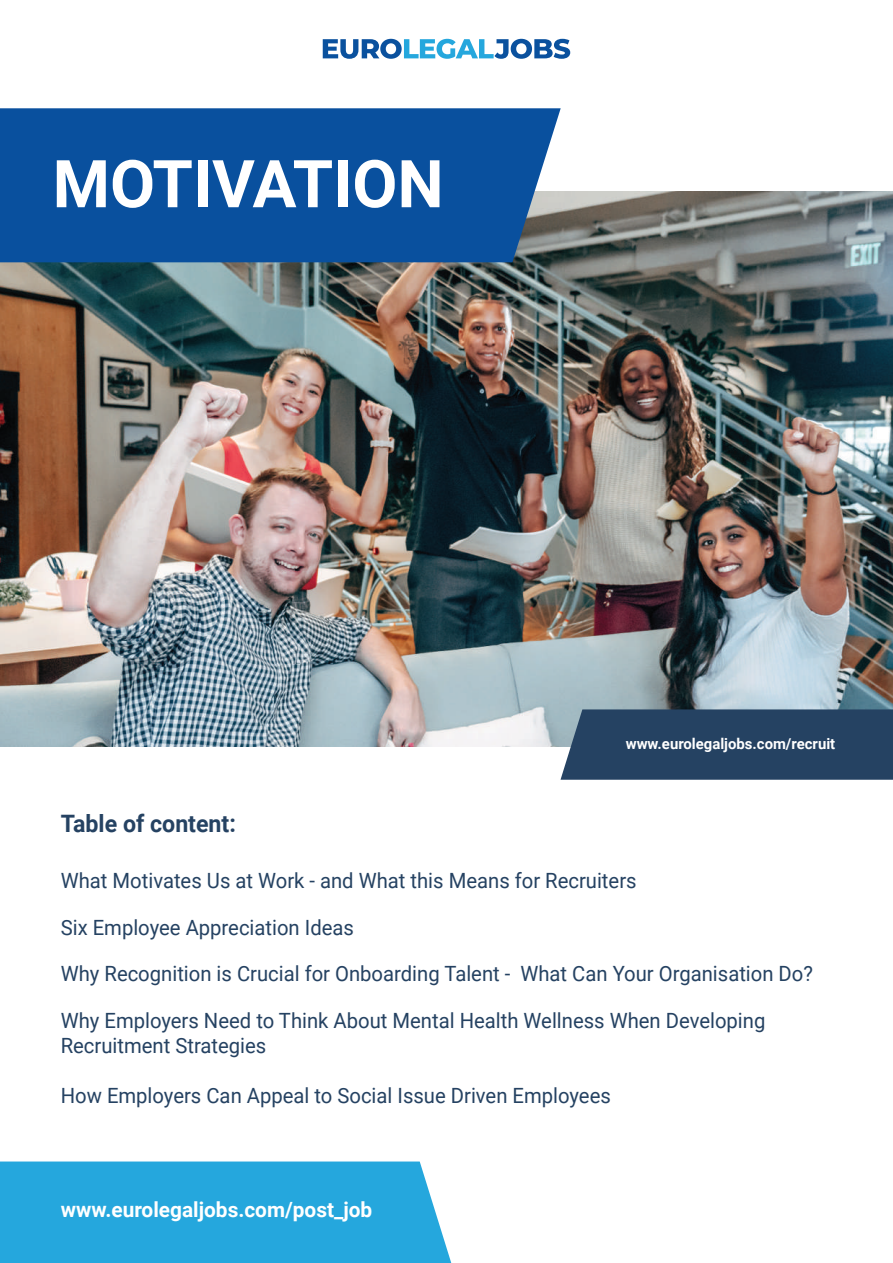
<style>
.page{position:relative;width:893px;height:1263px;background:#fff}
.page>*{position:absolute;margin:0;border:0;box-sizing:border-box;transform-origin:0 0}
.t1{font:700 66px "Roboto";color:#fff}
.t2{font:700 24px "Roboto";color:#254262;scale:.96 1}
.t3{font:21px/25.2px "Roboto";color:#254262;scale:.96 1}
.t4{font:700 21px "Roboto";color:#fff}
.t5{font:700 15px "Roboto";color:#fff}
</style>
<div class="page">
<img style="left:0;top:192px;width:893px;height:555px">
<div style="left:0;top:108px;width:561px;height:154px;background:#09509e"></div>
<svg style="left:323px;top:39px;width:247px;height:20px"></svg>
<div style="left:0;top:1161px;width:452px;height:102px;background:#25a7dd"></div>
<div style="left:560px;top:709px;width:333px;height:71px;background:#254262"></div>
<h1 class="t1" style="left:53px;top:138px;width:393px">MOTIVATION</h1>
<p class="t2" style="left:61px;top:807px;width:184px">Table of content:</p>
<p class="t5" style="left:626px;top:733px;width:211px">www.eurolegaljobs.com/recruit</p>
<p class="t3" style="left:61px;top:867px;width:601px">What Motivates Us at Work - and What this Means for Recruiters</p>
<p class="t3" style="left:61px;top:914px;width:307px">Six Employee Appreciation Ideas</p>
<p class="t3" style="left:61px;top:960px;width:785px">Why Recognition is Crucial for Onboarding Talent - What Can Your Organisation Do?</p>
<p class="t3" style="left:61px;top:1007px;width:735px">Why Employers Need to Think About Mental Health Wellness When Developing<br>Recruitment Strategies</p>
<p class="t3" style="left:61px;top:1082px;width:574px">How Employers Can Appeal to Social Issue Driven Employees</p>
<p class="t4" style="left:61px;top:1195px;width:313px">www.eurolegaljobs.com/post_job</p>
</div>
